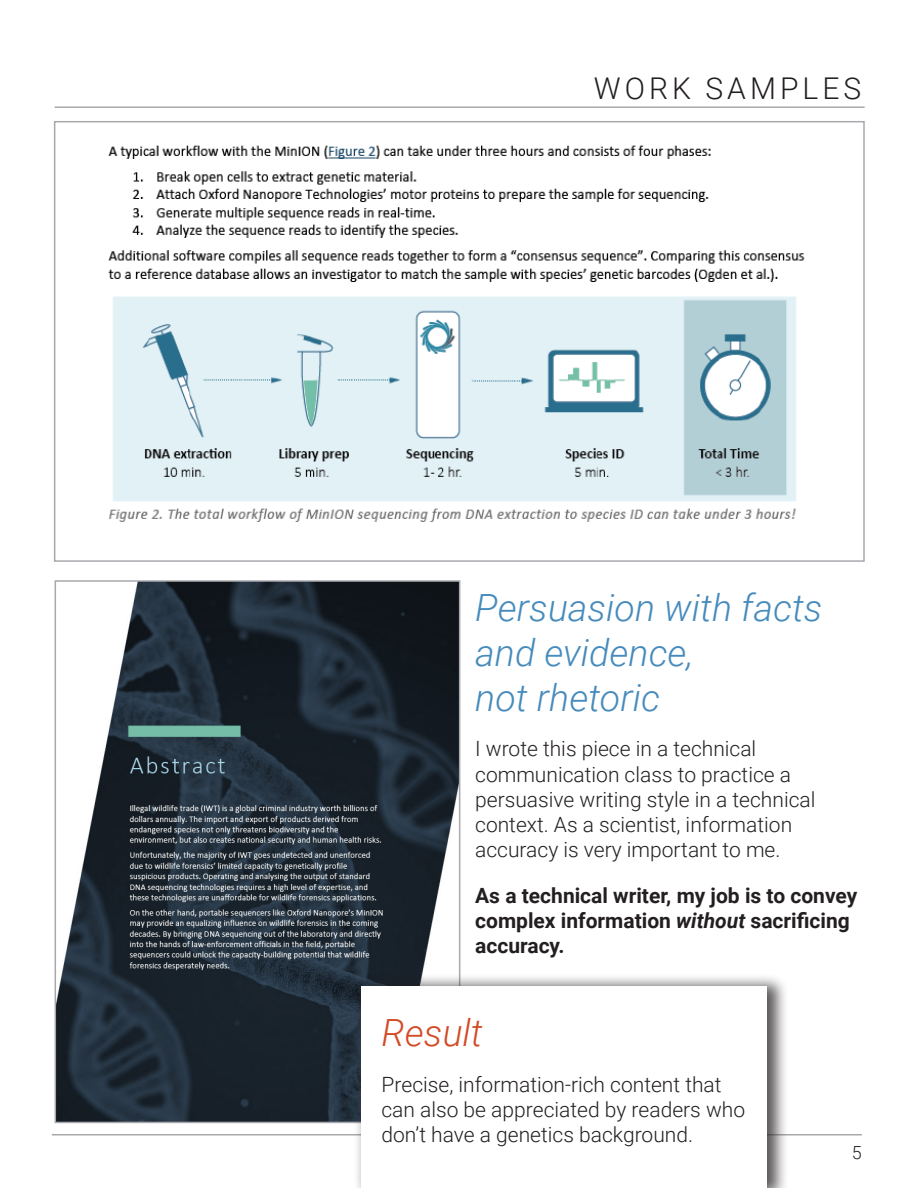
<style>
.page{position:relative;width:918px;height:1188px;background:#fff}
.page>*{position:absolute;margin:0;border:0;box-sizing:border-box;transform-origin:0 0}
.t1{font:italic 300 37.5px/45px "Roboto";color:#468bbc}
.t2{font:italic 300 37.5px "Roboto";color:#d24b27}
.t3{font:300 30px "Roboto";letter-spacing:.135em;color:#231f20}
.Body_Text{font:300 21px/25.2px "Roboto";color:#231f20}
.Body_Text-2{font:700 21px/25.2px "Roboto";color:#231f20}
.t4{font:300 18px "Roboto";color:#231f20}
.s1{font-style:italic}
</style>
<div class="page">
<hr style="left:55px;top:106px;width:810px;height:2px;background:#a8a9ad">
<hr style="left:52px;top:1134px;width:810px;height:2px;background:#a8a9ad">
<img style="left:108px;top:145px;width:697px;height:377px">
<div style="left:54px;top:121px;width:811px;height:441px;border:2px solid #a8a9ad"></div>
<img style="left:58px;top:583px;width:399px;height:537px">
<div style="left:55px;top:580px;width:405px;height:543px;border:2px solid #a8a9ad"></div>
<div style="left:353px;top:973px;width:435px;height:215px;background:#231f20;opacity:.75"></div>
<div style="left:361px;top:987px;width:406px;height:201px;background:#fff"></div>
<h2 class="t3" style="left:594px;top:67px;width:269px">WORK SAMPLES</h2>
<h2 class="t1" style="left:475px;top:584px;width:349px">Persuasion with facts and evidence,<br>not rhetoric</h2>
<p class="Body_Text" style="left:475px;top:736px;width:342px">I wrote this piece in a technical communication class to practice a persuasive writing style in a technical context. As a scientist, information accuracy is very important to me.</p>
<p class="Body_Text-2" style="left:475px;top:882px;width:384px">As a technical writer, my job is to convey complex information <span class="s1">without</span> sacrificing accuracy.</p>
<h2 class="t2" style="left:382px;top:1007px;width:103px">Result</h2>
<p class="Body_Text" style="left:382px;top:1071px;width:365px">Precise, information-rich content that can also be appreciated by readers who don’t have a genetics background.</p>
<p class="t4" style="left:852px;top:1140px;width:11px">5</p>
</div>
